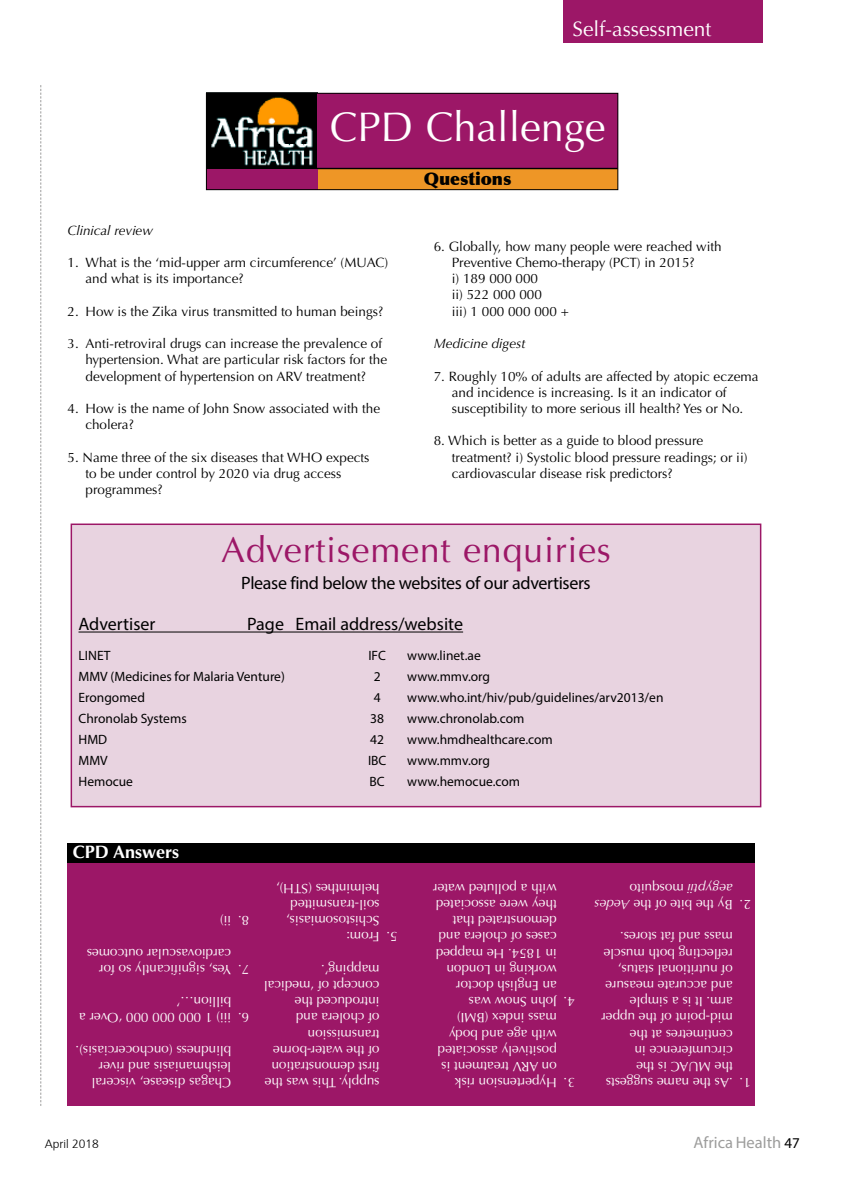
<style>
.page{position:relative;width:851px;height:1191px;background:#fff}
.page>*{position:absolute;margin:0;border:0;box-sizing:border-box;transform-origin:0 0}
.t1{font:41.4px "Optima";color:#fff}
.t2{font:36px "Optima";letter-spacing:.02em;color:#9c1767}
.t3{font:21px "Optima";color:#fff}
.t4{font:18px "Myriad Pro";letter-spacing:-.02em;color:#000}
.t5{font:18px "Myriad Pro";color:#000}
.t6{font:700 18px "Optima";color:#fff}
.t7{font:900 17.25px "Optima";color:#000}
.t8{font:16.5px "Myriad Pro";color:#9d9d9c}
.t9{font:13.5px/16.2px "Optima";color:#000}
.t10{font:13.5px/16.2px "Optima";color:#fff}
.t11{font:13.5px "Myriad Pro";color:#000}
.t12{font:italic 13.5px "Optima";color:#000}
.t13{font:italic 13.5px "Optima";color:#fff}
.t14{font:300 12px "Frutiger";color:#000}
.s1{font-style:normal}
.s2{font-style:italic}
.s3{font-size:15px;color:#000}
</style>
<div class="page">
<svg style="left:40px;top:85px;width:1px;height:1021px"></svg>
<div style="left:562px;top:0;width:200px;height:42px;background:#9c1767"></div>
<div style="left:67px;top:853px;width:688px;height:253px;background:#9c1767"></div>
<div style="left:67px;top:843px;width:688px;height:20px;background:#000"></div>
<div style="left:206px;top:93px;width:411px;height:97px;background:#ee9626"></div>
<img style="left:208px;top:95px;width:109px;height:73px">
<div style="left:317px;top:93px;width:300px;height:75px;background:#9c1767"></div>
<hr style="left:206px;top:168px;width:411px;height:1px;background:#000">
<div style="left:206px;top:169px;width:111px;height:21px;background:#9c1767"></div>
<div style="left:206px;top:93px;width:412px;height:97px;border:1px solid #000"></div>
<div style="left:71px;top:523px;width:690px;height:284px;background:#e8d3e0;border:2px solid #9c1767"></div>
<hr style="left:78px;top:631px;width:385px;height:1px;background:#000">
<h3 class="t3" style="left:572px;top:17px;width:140px">Self- ssessment</h3>
<h3 class="t3" style="left:590px;top:17px;width:67px">Feature</h3>
<h1 class="t1" style="left:330px;top:103px;width:277px">CPD Challenge</h1>
<p class="t7" style="left:423px;top:168px;width:89px">Questions</p>
<p class="t12" style="left:67px;top:222px;width:87px">Clinical review</p>
<p class="t9" style="left:85px;top:255px;width:304px;text-indent:-18px">1. What is the ‘mid-upper arm circumference’ (MUAC) and what is its importance?</p>
<p class="t9" style="left:67px;top:303px;width:317px">2. How is the Zika virus transmitted to human beings?</p>
<p class="t9" style="left:85px;top:336px;width:303px;text-indent:-18px">3. Anti-retroviral drugs can increase the prevalence of hypertension. What are particular risk factors for the development of hypertension on ARV treatment?</p>
<p class="t9" style="left:85px;top:400px;width:296px;text-indent:-18px">4. How is the name of John Snow associated with the cholera?</p>
<p class="t9" style="left:85px;top:449px;width:285px;text-indent:-18px">5. Name three of the six diseases that WHO expects to be under control by 2020 via drug access programmes?</p>
<p class="t9" style="left:451px;top:238px;width:271px;text-indent:-18px">6. Globally, how many people were reached with<br>Preventive Chemo-therapy (PCT) in 2015?<br>i) 189 000 000<br>ii) 522 000 000<br>iii) 1 000 000 000 +</p>
<p class="t12" style="left:433px;top:336px;width:93px">Medicine digest</p>
<p class="t9" style="left:451px;top:368px;width:308px;text-indent:-18px">7. Roughly 10% of adults are affected by atopic eczema and incidence is increasing. Is it an indicator of susceptibility to more serious ill health? Yes or No.</p>
<p class="t9" style="left:451px;top:433px;width:297px;text-indent:-18px">8. Which is better as a guide to blood pressure treatment? i) Systolic blood pressure readings; or ii) cardiovascular disease risk predictors?</p>
<h2 class="t2" style="left:221px;top:528px;width:391px">Advertisement enquiries</h2>
<h3 class="t4" style="left:241px;top:571px;width:351px">Please find below the websites of our advertisers</h3>
<h3 class="t5" style="left:78px;top:613px;width:78px">Advertiser</h3>
<h3 class="t5" style="left:247px;top:613px;width:217px">Page Email address/website</h3>
<p class="t11" style="left:78px;top:647px;width:34px">LINET</p>
<p class="t11" style="left:368px;top:647px;width:19px">IFC</p>
<p class="t11" style="left:407px;top:647px;width:75px">www.linet.ae</p>
<p class="t11" style="left:78px;top:668px;width:208px">MMV (Medicines for Malaria Venture)</p>
<p class="t11" style="left:373px;top:668px;width:8px">2</p>
<p class="t11" style="left:407px;top:668px;width:84px">www.mmv.org</p>
<p class="t11" style="left:78px;top:689px;width:68px">Erongomed</p>
<p class="t11" style="left:374px;top:689px;width:8px">4</p>
<p class="t11" style="left:407px;top:689px;width:258px">www.who.int/hiv/pub/guidelines/arv2013/en</p>
<p class="t11" style="left:78px;top:710px;width:110px">Chronolab Systems</p>
<p class="t11" style="left:370px;top:710px;width:12px">38</p>
<p class="t11" style="left:407px;top:710px;width:119px">www.chronolab.com</p>
<p class="t11" style="left:78px;top:731px;width:30px">HMD</p>
<p class="t11" style="left:370px;top:731px;width:15px">42</p>
<p class="t11" style="left:407px;top:731px;width:147px">www.hmdhealthcare.com</p>
<p class="t11" style="left:78px;top:752px;width:31px">MMV</p>
<p class="t11" style="left:368px;top:752px;width:20px">IBC</p>
<p class="t11" style="left:407px;top:752px;width:84px">www.mmv.org</p>
<p class="t11" style="left:78px;top:773px;width:56px">Hemocue</p>
<p class="t11" style="left:369px;top:773px;width:17px">BC</p>
<p class="t11" style="left:407px;top:773px;width:114px">www.hemocue.com</p>
<h3 class="t6" style="left:73px;top:841px;width:108px">CPD Answers</h3>
<p class="t10" style="left:231px;top:928px;width:13px;rotate:-180deg">ii)</p>
<p class="t10" style="left:249px;top:928px;width:13px;rotate:-180deg">8.</p>
<p class="t10" style="left:231px;top:961px;width:146px;rotate:-180deg">cardiovascular outcomes</p>
<p class="t10" style="left:231px;top:977px;width:134px;rotate:-180deg">Yes, significantly so for</p>
<p class="t10" style="left:249px;top:977px;width:13px;rotate:-180deg">7.</p>
<p class="t10" style="left:231px;top:1009px;width:56px;rotate:-180deg">billion…’</p>
<p class="t10" style="left:231px;top:1025px;width:154px;rotate:-180deg">iii) 1 000 000 000 ‘Over a</p>
<p class="t10" style="left:249px;top:1025px;width:13px;rotate:-180deg">6.</p>
<p class="t10" style="left:231px;top:1090px;width:157px;rotate:-180deg">Chagas disease, visceral leishmaniasis and river blindness (onchocerciasis).</p>
<p class="t10" style="left:379px;top:928px;width:105px;rotate:-180deg">Schistosomiasis, soil-transmitted helminthes (STH),</p>
<p class="t10" style="left:379px;top:944px;width:35px;rotate:-180deg">From:</p>
<p class="t10" style="left:397px;top:944px;width:13px;rotate:-180deg">5.</p>
<p class="t10" style="left:379px;top:1090px;width:117px;rotate:-180deg">supply. This was the first demonstration of the water-borne transmission<br>of cholera and introduced the concept of ‘medical mapping’.</p>
<p class="t14" style="left:45px;top:1138px;width:56px">April 2018</p>
<p class="t10" style="left:556px;top:993px;width:125px;rotate:-180deg">an English doctor working in London in 1854. He mapped cases of cholera and demonstrated that they were associated with a polluted water</p>
<p class="t10" style="left:556px;top:1074px;width:120px;rotate:-180deg">on ARV treatment is positively associated with age and body mass index (BMI)<br>John Snow was</p>
<p class="t10" style="left:574px;top:1009px;width:13px;rotate:-180deg">4.</p>
<p class="t10" style="left:556px;top:1090px;width:104px;rotate:-180deg">Hypertension risk</p>
<p class="t10" style="left:574px;top:1090px;width:13px;rotate:-180deg">3.</p>
<p class="t13" style="left:732px;top:896px;width:105px;rotate:-180deg">aegyptii <span class="s1">mosquito</span></p>
<p class="t10" style="left:732px;top:912px;width:140px;rotate:-180deg">By the bite of the <span class="s2">Aedes</span></p>
<p class="t10" style="left:750px;top:912px;width:13px;rotate:-180deg">2.</p>
<p class="t10" style="left:732px;top:1074px;width:133px;rotate:-180deg">the MUAC is the circumference in centimetres at the mid-point of the upper arm. It is a simple<br>and accurate measure of nutritional status, reflecting both muscle mass and fat stores.</p>
<p class="t10" style="left:732px;top:1090px;width:128px;rotate:-180deg">.As the name suggests</p>
<p class="t10" style="left:750px;top:1090px;width:13px;rotate:-180deg">1.</p>
<p class="t8" style="left:693px;top:1132px;width:104px">Africa Health <span class="s3">47</span></p>
</div>
